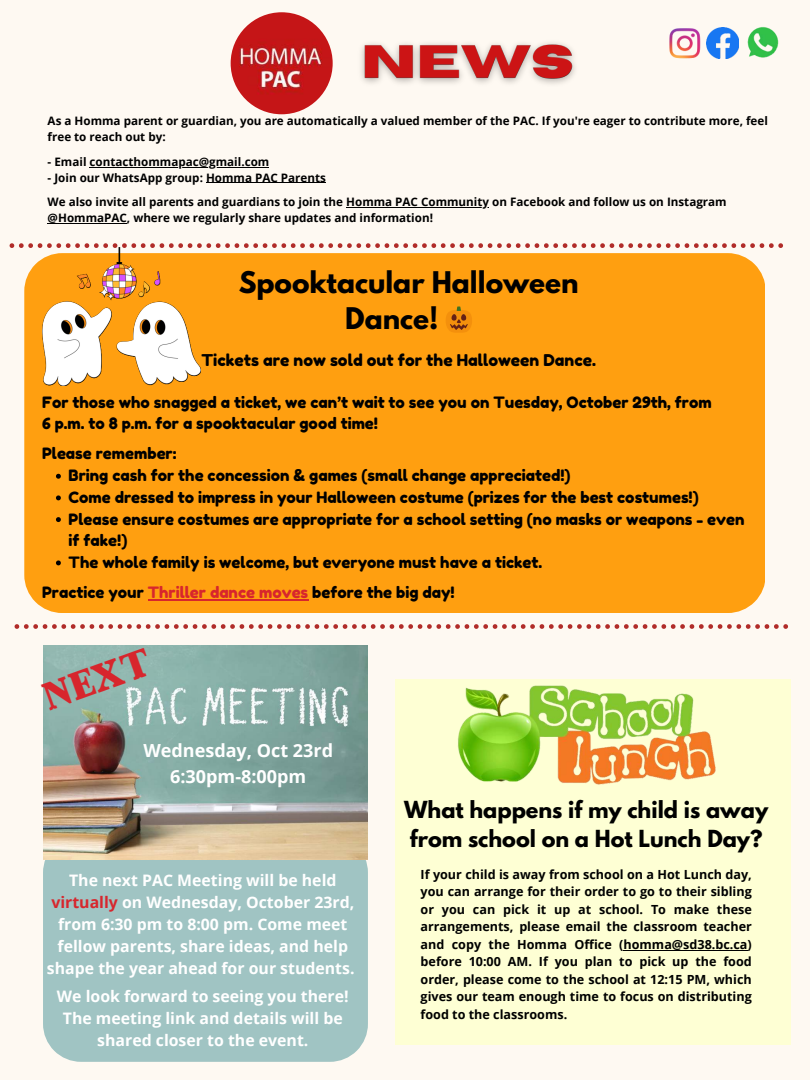
<style>
.page{position:relative;width:810px;height:1080px;background:#fef9f2}
.page>*{position:absolute;margin:0;border:0;box-sizing:border-box;transform-origin:0 0}
.t1{font:38.94px "Made Winter Solid";color:#d7262d}
.t2{font:700 26.44px/36.9px "League Spartan";color:#000}
.t3{font:700 20.81px/28.9px "League Spartan";color:#000}
.t4{font:700 18.06px/25.1px "Open Sans";color:#fff;text-align:center}
.t5{font:16.19px "Fredoka One";color:#000}
.t6{font:700 15.88px/22.1px "Open Sans";color:#fff;text-align:center}
.t7{font:15.62px/21.7px "Fredoka One";color:#000}
.t8{font:700 12.62px/17.6px "Open Sans";color:#000;text-align:justify}
.t9{font:700 11.62px/15.9px "Open Sans";color:#000}
.s1{color:#d7262d}
</style>
<div class="page">
<img style="left:669px;top:28px;width:32px;height:31px">
<img style="left:707px;top:27px;width:31px;height:31px">
<img style="left:231px;top:12px;width:102px;height:102px;border-radius:50%">
<img style="left:361px;top:42px;width:214px;height:42px">
<svg style="left:10px;top:243px;width:773px;height:5px"></svg>
<img style="left:747px;top:27px;width:32px;height:31px">
<svg style="left:15px;top:624px;width:773px;height:5px"></svg>
<div style="left:24px;top:253px;width:741px;height:360px;background:#ff9f10"></div>
<img style="left:42px;top:248px;width:158px;height:137px">
<svg style="left:56px;top:474px;width:5px;height:5px"></svg>
<svg style="left:56px;top:495px;width:5px;height:5px"></svg>
<svg style="left:56px;top:517px;width:5px;height:5px"></svg>
<svg style="left:56px;top:560px;width:5px;height:5px"></svg>
<hr style="left:148px;top:599px;width:160px;height:1px;background:#d7262d">
<div style="left:43px;top:859px;width:325px;height:203px;background:#a0c4c3"></div>
<img style="left:43px;top:645px;width:325px;height:214px">
<div style="left:395px;top:679px;width:395px;height:365px;background:#feffd4"></div>
<img style="left:458px;top:685px;width:258px;height:100px">
<hr style="left:624px;top:950px;width:124px;height:1px;background:#000">
<hr style="left:90px;top:167px;width:179px;height:1px;background:#000">
<hr style="left:206px;top:183px;width:120px;height:1px;background:#000">
<hr style="left:346px;top:207px;width:143px;height:1px;background:#000">
<hr style="left:48px;top:223px;width:79px;height:1px;background:#000">
<svg style="left:446px;top:307px;width:26px;height:26px"></svg>
<p class="t9" style="left:48px;top:113px;width:722px">As a Homma parent or guardian, you are automatically a valued member of the PAC. If you're eager to contribute more, feel free to reach out by:</p>
<p class="t9" style="left:48px;top:153px;width:223px">- Email contacthommapac@gmail.com</p>
<p class="t9" style="left:48px;top:165px;width:681px;line-height:24.4px">- Join our WhatsApp group: Homma PAC Parents<br>We also invite all parents and guardians to join the Homma PAC Community on Facebook and follow us on Instagram</p>
<p class="t9" style="left:48px;top:209px;width:387px">@HommaPAC, where we regularly share updates and information!</p>
<h2 class="t2" style="left:345px;top:263px;width:235px;text-indent:-107px">Spooktacular Halloween<br>Dance!</h2>
<p class="t5" style="left:201px;top:350px;width:396px">Tickets are now sold out for the Halloween Dance.</p>
<p class="t7" style="left:42px;top:391px;width:671px">For those who snagged a ticket, we can’t wait to see you on Tuesday, October 29th, from<br>6 p.m. to 8 p.m. for a spooktacular good time!</p>
<p class="t7" style="left:69px;top:443px;width:677px;text-indent:-27px">Please remember:<br>Bring cash for the concession &amp; games (small change appreciated!)<br>Come dressed to impress in your Halloween costume (prizes for the best costumes!)<br>Please ensure costumes are appropriate for a school setting (no masks or weapons - even if fake!)<br>The whole family is welcome, but everyone must have a ticket.</p>
<p class="t7" style="left:42px;top:581px;width:414px">Practice your <span class="s1">Thriller dance moves</span> before the big day!</p>
<h1 class="t1" style="left:36px;top:674px;width:114px;rotate:-20deg">NEXT</h1>
<p class="t4" style="left:143px;top:738px;width:191px">Wednesday, Oct 23rd<br>6:30pm-8:00pm</p>
<p class="t6" style="left:47px;top:869px;width:309px">The next PAC Meeting will be held <span class="s1">virtually</span> on Wednesday, October 23rd, from 6:30 pm to 8:00 pm. Come meet fellow parents, share ideas, and help shape the year ahead for our students.</p>
<p class="t6" style="left:57px;top:985px;width:293px">We look forward to seeing you there!<br>The meeting link and details will be shared closer to the event.</p>
<h3 class="t3" style="left:404px;top:795px;width:366px">What happens if my child is away from school on a Hot Lunch Day?</h3>
<p class="t8" style="left:421px;top:865px;width:333px">If your child is away from school on a Hot Lunch day, you can arrange for their order to go to their sibling or you can pick it up at school. To make these arrangements, please email the classroom teacher and copy the Homma Office (homma@sd38.bc.ca) before 10:00 AM. If you plan to pick up the food order, please come to the school at 12:15 PM, which gives our team enough time to focus on distributing food to the classrooms.</p>
</div>
